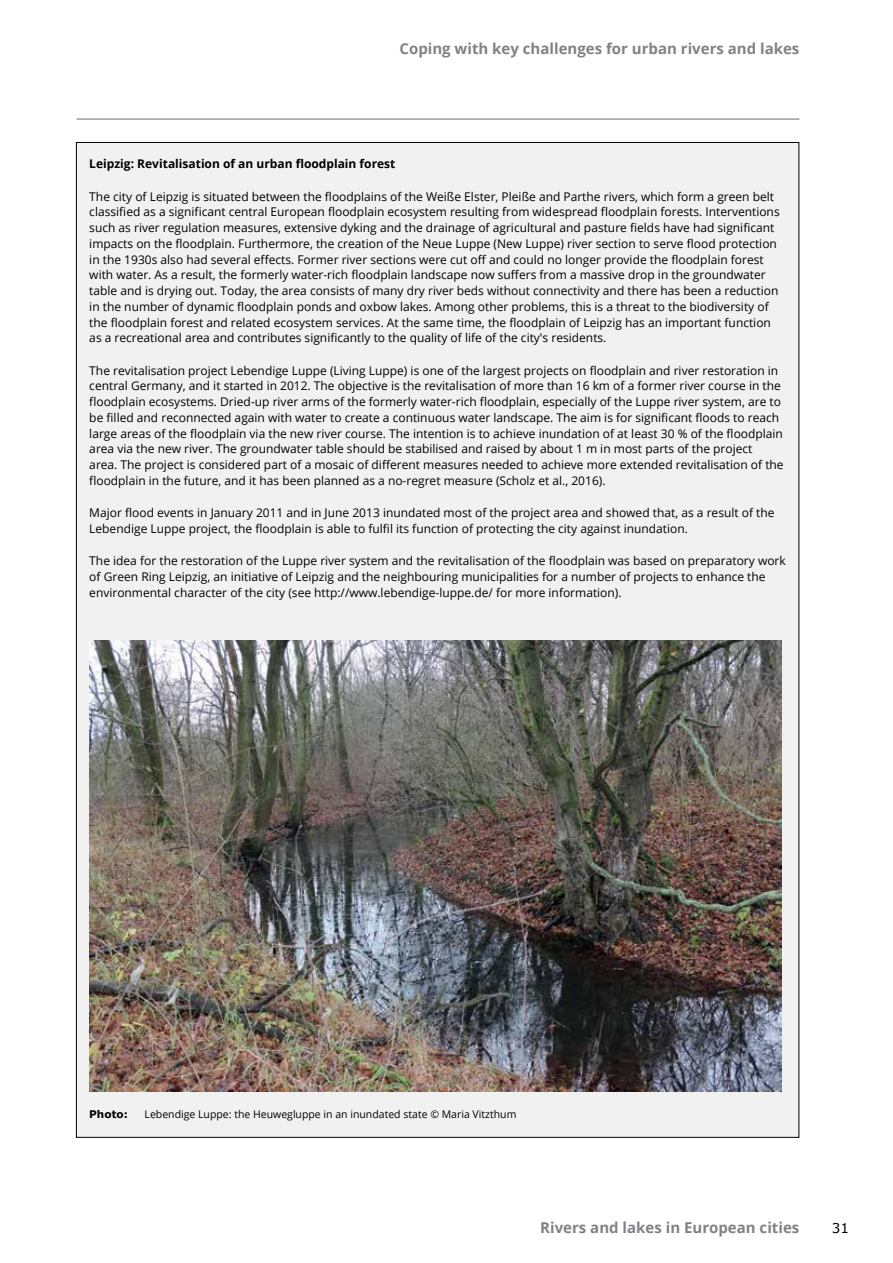
<style>
.page{position:relative;width:893px;height:1263px;background:#fff}
.page>*{position:absolute;margin:0;border:0;box-sizing:border-box;transform-origin:0 0}
.t1{font:700 15px "Open Sans";color:#808285}
.t2{font:13.5px "Verdana";color:#000}
.t3{font:12px/15.8px "Open Sans";color:#000}
.t4{font:700 12px "Open Sans";color:#000}
.t5{font:10.5px "Open Sans";color:#000}
.t6{font:700 10.5px "Verdana";color:#000}
</style>
<div class="page">
<hr style="left:77px;top:119px;width:722px;height:1px;background:#6d6e71">
<div style="left:76px;top:142px;width:723px;height:995px;background:#f1f1f2"></div>
<img style="left:89px;top:640px;width:692px;height:452px">
<p class="t1" style="left:399px;top:38px;width:401px">Coping with key challenges for urban rivers and lakes</p>
<p class="t4" style="left:89px;top:155px;width:308px">Leipzig: Revitalisation of an urban floodplain forest</p>
<p class="t3" style="left:89px;top:188px;width:692px">The city of Leipzig is situated between the floodplains of the Weiße Elster, Pleiße and Parthe rivers, which form a green belt classified as a significant central European floodplain ecosystem resulting from widespread floodplain forests. Interventions such as river regulation measures, extensive dyking and the drainage of agricultural and pasture fields have had significant impacts on the floodplain. Furthermore, the creation of the Neue Luppe (New Luppe) river section to serve flood protection in the 1930s also had several effects. Former river sections were cut off and could no longer provide the floodplain forest with water. As a result, the formerly water-rich floodplain landscape now suffers from a massive drop in the groundwater table and is drying out. Today, the area consists of many dry river beds without connectivity and there has been a reduction in the number of dynamic floodplain ponds and oxbow lakes. Among other problems, this is a threat to the biodiversity of the floodplain forest and related ecosystem services. At the same time, the floodplain of Leipzig has an important function as a recreational area and contributes significantly to the quality of life of the city's residents.</p>
<p class="t3" style="left:89px;top:362px;width:696px">The revitalisation project Lebendige Luppe (Living Luppe) is one of the largest projects on floodplain and river restoration in central Germany, and it started in 2012. The objective is the revitalisation of more than 16 km of a former river course in the floodplain ecosystems. Dried-up river arms of the formerly water-rich floodplain, especially of the Luppe river system, are to be filled and reconnected again with water to create a continuous water landscape. The aim is for significant floods to reach large areas of the floodplain via the new river course. The intention is to achieve inundation of at least 30 % of the floodplain area via the new river. The groundwater table should be stabilised and raised by about 1 m in most parts of the project<br>area. The project is considered part of a mosaic of different measures needed to achieve more extended revitalisation of the floodplain in the future, and it has been planned as a no-regret measure (Scholz et al., 2016).</p>
<p class="t3" style="left:89px;top:504px;width:687px">Major flood events in January 2011 and in June 2013 inundated most of the project area and showed that, as a result of the<br>Lebendige Luppe project, the floodplain is able to fulfil its function of protecting the city against inundation.</p>
<p class="t3" style="left:89px;top:552px;width:698px">The idea for the restoration of the Luppe river system and the revitalisation of the floodplain was based on preparatory work of Green Ring Leipzig, an initiative of Leipzig and the neighbouring municipalities for a number of projects to enhance the environmental character of the city (see http://www.lebendige-luppe.de/ for more information).</p>
<p class="t6" style="left:89px;top:1107px;width:40px">Photo:</p>
<p class="t5" style="left:145px;top:1107px;width:373px">Lebendige Luppe: the Heuwegluppe in an inundated state © Maria Vitzthum</p>
<p class="t1" style="left:540px;top:1217px;width:261px">Rivers and lakes in European cities</p>
<p class="t2" style="left:832px;top:1219px;width:19px">31</p>
</div>
